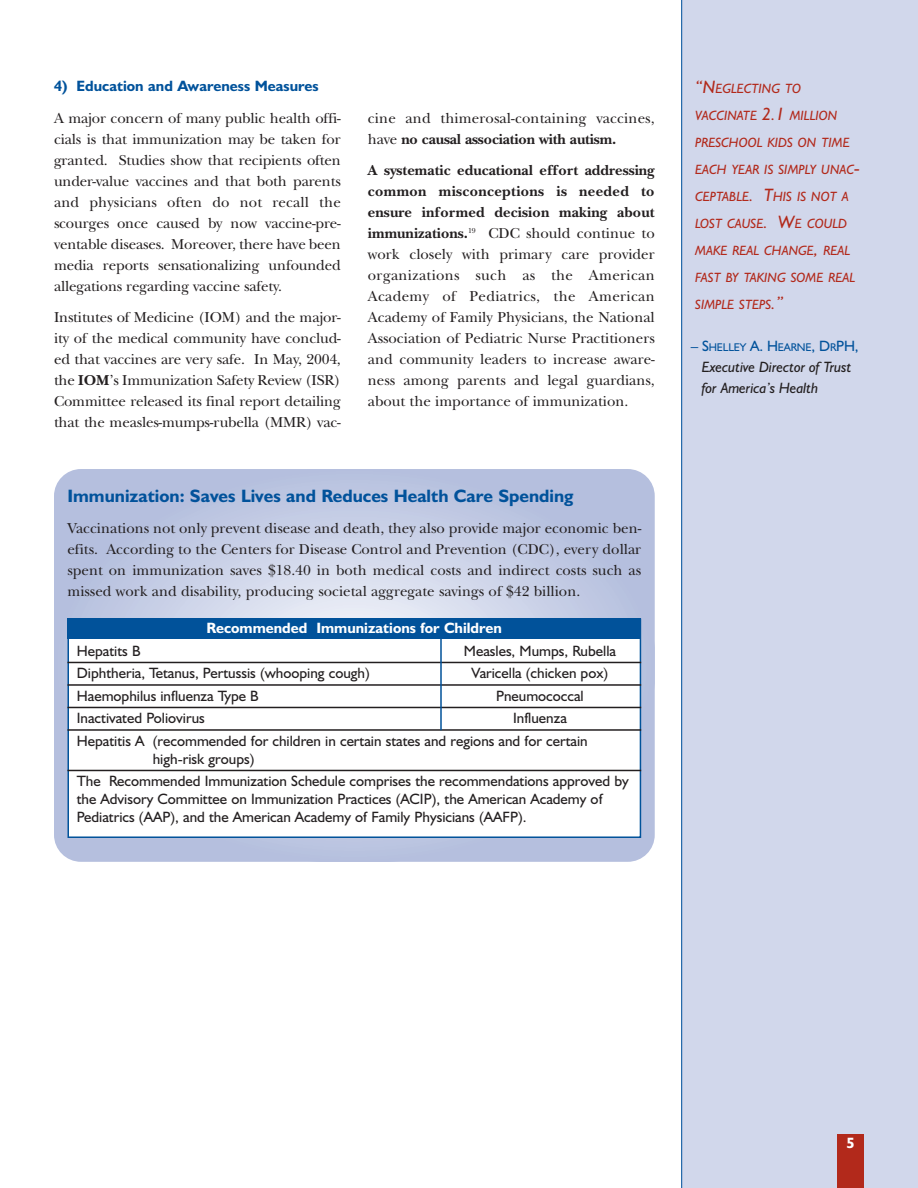
<style>
.page{position:relative;width:918px;height:1188px;background:#fff}
.page>*{position:absolute;margin:0;border:0;box-sizing:border-box;transform-origin:0 0}
.t1{font:700 18px "Humanist 521 BT";color:#01529b}
.t2{font:15px/21px "New Baskerville";color:#231f20;text-align:justify}
.t3{font:15px/22.5px "Humanist 521 BT";color:#231f20}
.t4{font:italic 15px/21px "Humanist 521 BT";letter-spacing:-.01em;color:#231f20}
.t5{font:700 15px "Humanist 521 BT";color:#fff}
.t6{font:700 15px "Humanist 521 BT";color:#01529b}
.t7{font:italic 13.5px/27px "Humanist 521 BT";color:#b2291b}
.t8{font:11.25px "Humanist 521 BT";letter-spacing:-.015em;color:#01529b}
.s1{font-weight:700}
.s2{font-size:18px}
.s3{font-size:15px}
</style>
<div class="page">
<div style="left:682px;top:0;width:236px;height:1188px;background:#d1d7eb"></div>
<div style="left:837px;top:1134px;width:27px;height:54px;background:#b2291b"></div>
<hr style="left:681px;top:0;width:1px;height:1188px;background:#01529b">
<svg style="left:54px;top:469px;width:601px;height:393px;fill:#b5bfde"></svg>
<div style="left:57px;top:471px;width:595px;height:389px;background:#b5bfde"></div>
<div style="left:62px;top:474px;width:585px;height:383px;background:#b5bfde"></div>
<svg style="left:66px;top:477px;width:576px;height:377px;fill:#b5bfde"></svg>
<div style="left:71px;top:480px;width:567px;height:371px;background:#b5bfde"></div>
<div style="left:76px;top:483px;width:557px;height:365px;background:#b5bfde"></div>
<div style="left:80px;top:486px;width:548px;height:359px;background:#b5bfde"></div>
<svg style="left:85px;top:489px;width:539px;height:353px;fill:#b5bfde"></svg>
<svg style="left:108px;top:504px;width:493px;height:114px;fill:#c7cfe6"></svg>
<div style="left:257px;top:601px;width:195px;height:128px;background:#e6e9f4;border-radius:50%"></div>
<div style="left:68px;top:619px;width:572px;height:218px;background:#fff"></div>
<div style="left:68px;top:618px;width:573px;height:220px;border:2px solid #01529a"></div>
<div style="left:68px;top:618px;width:573px;height:21px;background:#01529a"></div>
<hr style="left:68px;top:662px;width:573px;height:1px;background:#231f20">
<hr style="left:68px;top:684px;width:573px;height:2px;background:#231f20">
<hr style="left:68px;top:707px;width:573px;height:1px;background:#231f20">
<hr style="left:68px;top:729px;width:573px;height:2px;background:#231f20">
<hr style="left:68px;top:770px;width:573px;height:1px;background:#231f20">
<hr style="left:440px;top:638px;width:2px;height:92px;background:#01529a">
<p class="t6" style="left:54px;top:81px;width:266px">4) Education and Awareness Measures</p>
<p class="t2" style="left:54px;top:109px;width:288px">A major concern of many public health offi&shy;cials is that immunization may be taken for granted. Studies show that recipients often under-value vaccines and that both parents and physicians often do not recall the scourges once caused by now vaccine-pre&shy;ventable diseases. Moreover, there have been media reports sensationalizing unfounded allegations regarding vaccine safety.</p>
<p class="t2" style="left:54px;top:309px;width:288px">Institutes of Medicine (IOM) and the major&shy;ity of the medical community have conclud&shy;ed that vaccines are very safe. In May, 2004, the <span class="s1">IOM</span>’s Immunization Safety Review (ISR)<br>Committee released its final report detailing that the measles-mumps-rubella (MMR) vac-</p>
<p class="t2" style="left:368px;top:109px;width:288px">cine and thimerosal-containing vaccines, have <span class="s1">no causal association with autism.</span></p>
<p class="t2" style="left:368px;top:162px;width:288px"><span class="s1">A systematic educational effort addressing common misconceptions is needed to ensure informed decision making about immunizations.</span><sup>19</sup> CDC should continue to work closely with primary care provider organizations such as the American Academy of Pediatrics, the American Academy of Family Physicians, the National Association of Pediatric Nurse Practitioners and community leaders to increase aware&shy;ness among parents and legal guardians, about the importance of immunization.</p>
<p class="t1" style="left:68px;top:489px;width:508px">Immunization: Saves Lives and Reduces Health Care Spending</p>
<p class="t2" style="left:68px;top:520px;width:575px">Vaccinations not only prevent disease and death, they also provide major economic ben&shy;efits. According to the Centers for Disease Control and Prevention (CDC), every dollar spent on immunization saves $18.40 in both medical costs and indirect costs such as missed work and disability, producing societal aggregate savings of $42 billion.</p>
<p class="t5" style="left:207px;top:622px;width:297px">Recommended Immunizations for Children</p>
<p class="t3" style="left:77px;top:641px;width:65px">Hepatits B</p>
<p class="t3" style="left:464px;top:641px;width:154px">Measles, Mumps, Rubella</p>
<p class="t3" style="left:77px;top:663px;width:294px">Diphtheria, Tetanus, Pertussis (whooping cough)</p>
<p class="t3" style="left:472px;top:663px;width:138px">Varicella (chicken pox)</p>
<p class="t3" style="left:77px;top:686px;width:184px">Haemophilus influenza Type B</p>
<p class="t3" style="left:496px;top:686px;width:89px">Pneumococcal</p>
<p class="t3" style="left:77px;top:708px;width:130px">Inactivated Poliovirus</p>
<p class="t3" style="left:77px;top:708px;width:512px;text-indent:436px">Influenza<br>Hepatitis A (recommended for children in certain states and regions and for certain</p>
<p class="t3" style="left:77px;top:749px;width:554px;text-indent:76px">high-risk groups)<br>The Recommended Immunization Schedule comprises the recommendations approved by</p>
<p class="t3" style="left:77px;top:792px;width:527px;line-height:18px">the Advisory Committee on Immunization Practices (ACIP), the American Academy of<br>Pediatrics (AAP), and the American Academy of Family Physicians (AAFP).</p>
<p class="t7" style="left:695px;top:77px;width:167px"><span class="s2">“N</span>EGLECTING TO<br>VACCINATE <span class="s2">2.1</span> MILLION<br>PRESCHOOL KIDS ON TIME<br>EACH YEAR IS SIMPLY UNAC<span class="s2">-<br></span>CEPTABLE<span class="s2">. T</span>HIS IS NOT A<br>LOST CAUSE<span class="s2">. W</span>E COULD<br>MAKE REAL CHANGE<span class="s2">,</span> REAL<br>FAST BY TAKING SOME REAL<br>SIMPLE STEPS<span class="s2">.”</span></p>
<p class="t8" style="left:691px;top:343px;width:169px"><span class="s3">– S</span>HELLEY <span class="s3">A. H</span>EARNE<span class="s3">, D</span>R<span class="s3">PH,</span></p>
<p class="t4" style="left:702px;top:358px;width:151px">Executive Director of Trust for America’s Health</p>
<p class="t5" style="left:846px;top:1137px;width:10px">5</p>
</div>
